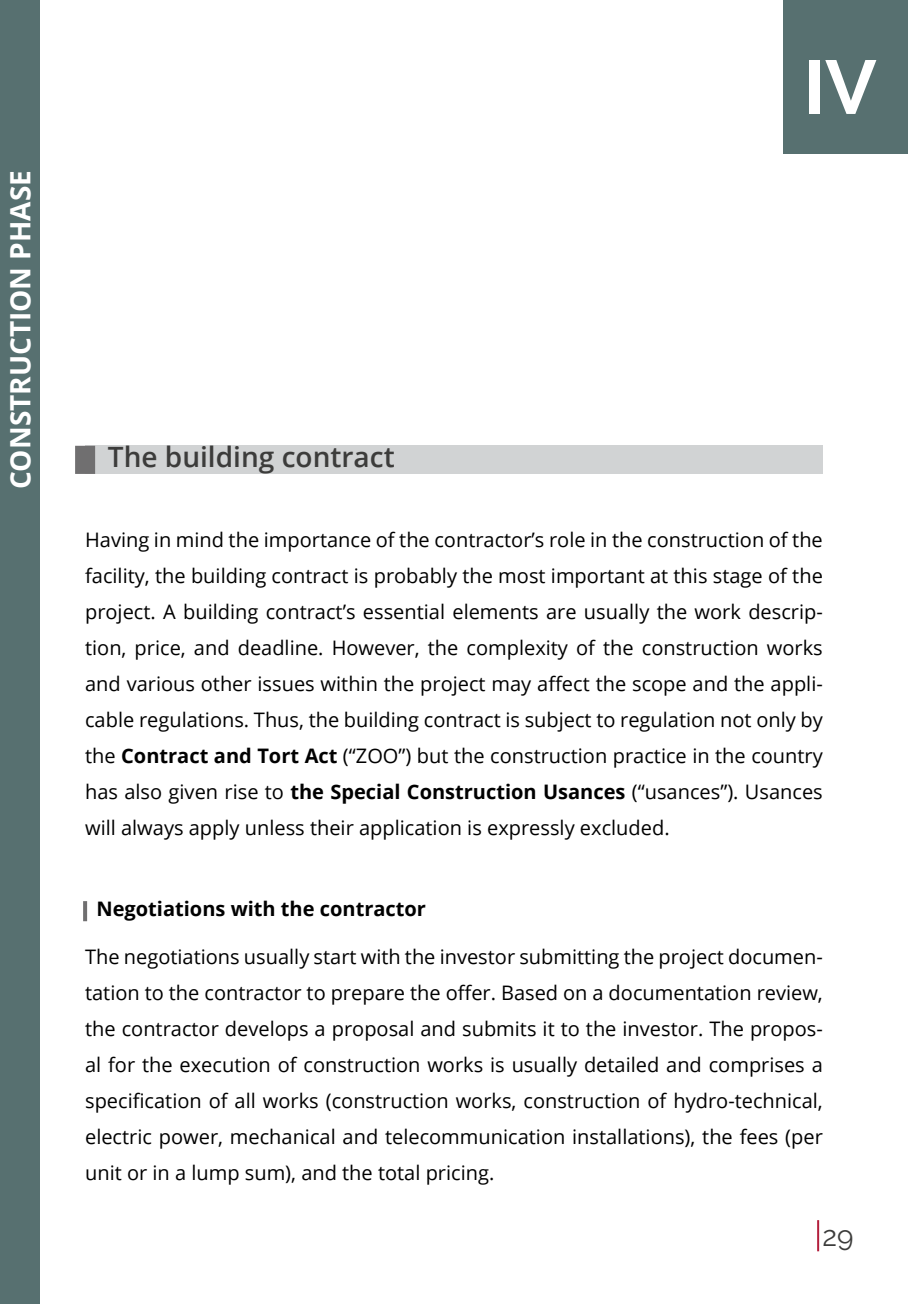
<style>
.page{position:relative;width:908px;height:1304px;background:#fff}
.page>*{position:absolute;margin:0;border:0;box-sizing:border-box;transform-origin:0 0}
.t1{font:700 76px "Raleway";color:#fff}
.t2{font:600 28px "Open Sans";color:#3c3c3b}
.t3{font:700 28px "Open Sans";color:#fff}
.t4{font:28px "Raleway";color:#3c3c3b}
.t5{font:20px/36px "Open Sans";color:#000;text-align:justify}
.t6{font:700 20px "Open Sans";color:#000}
.s1{font-weight:700}
</style>
<div class="page">
<div style="left:0;top:0;width:40px;height:1304px;background:#577070"></div>
<div style="left:782px;top:0;width:125px;height:153px;background:#577070"></div>
<hr style="left:816px;top:1220px;width:2px;height:31px;background:#b31f3c">
<div style="left:85px;top:446px;width:737px;height:28px;background:#d1d3d4"></div>
<div style="left:75px;top:446px;width:20px;height:28px;background:#706f70"></div>
<svg style="left:83px;top:901px;width:4px;height:20px"></svg>
<h2 class="t3" style="left:1px;top:489px;width:321px;rotate:-90deg">CONSTRUCTION PHASE</h2>
<h2 class="t2" style="left:108px;top:438px;width:288px">The building contract</h2>
<h1 class="t1" style="left:803px;top:44px;width:75px">IV</h1>
<p class="t5" style="left:85px;top:521px;width:739px">Having in mind the importance of the contractor’s role in the construction of the facility, the building contract is probably the most important at this stage of the project. A building contract’s essential elements are usually the work descrip&shy;tion, price, and deadline. However, the complexity of the construction works and various other issues within the project may affect the scope and the appli&shy;cable regulations. Thus, the building contract is subject to regulation not only by the <span class="s1">Contract and Tort Act</span> (“ZOO”) but the construction practice in the country has also given rise to <span class="s1">the Special Construction Usances</span> (“usances”). Usances will always apply unless their application is expressly excluded.</p>
<p class="t6" style="left:96px;top:895px;width:331px">Negotiations with the contractor</p>
<p class="t5" style="left:85px;top:938px;width:739px">The negotiations usually start with the investor submitting the project documen&shy;tation to the contractor to prepare the offer. Based on a documentation review, the contractor develops a proposal and submits it to the investor. The propos&shy;al for the execution of construction works is usually detailed and comprises a specification of all works (construction works, construction of hydro-technical, electric power, mechanical and telecommunication installations), the fees (per unit or in a lump sum), and the total pricing.</p>
<h2 class="t4" style="left:822px;top:1220px;width:32px">29</h2>
</div>
